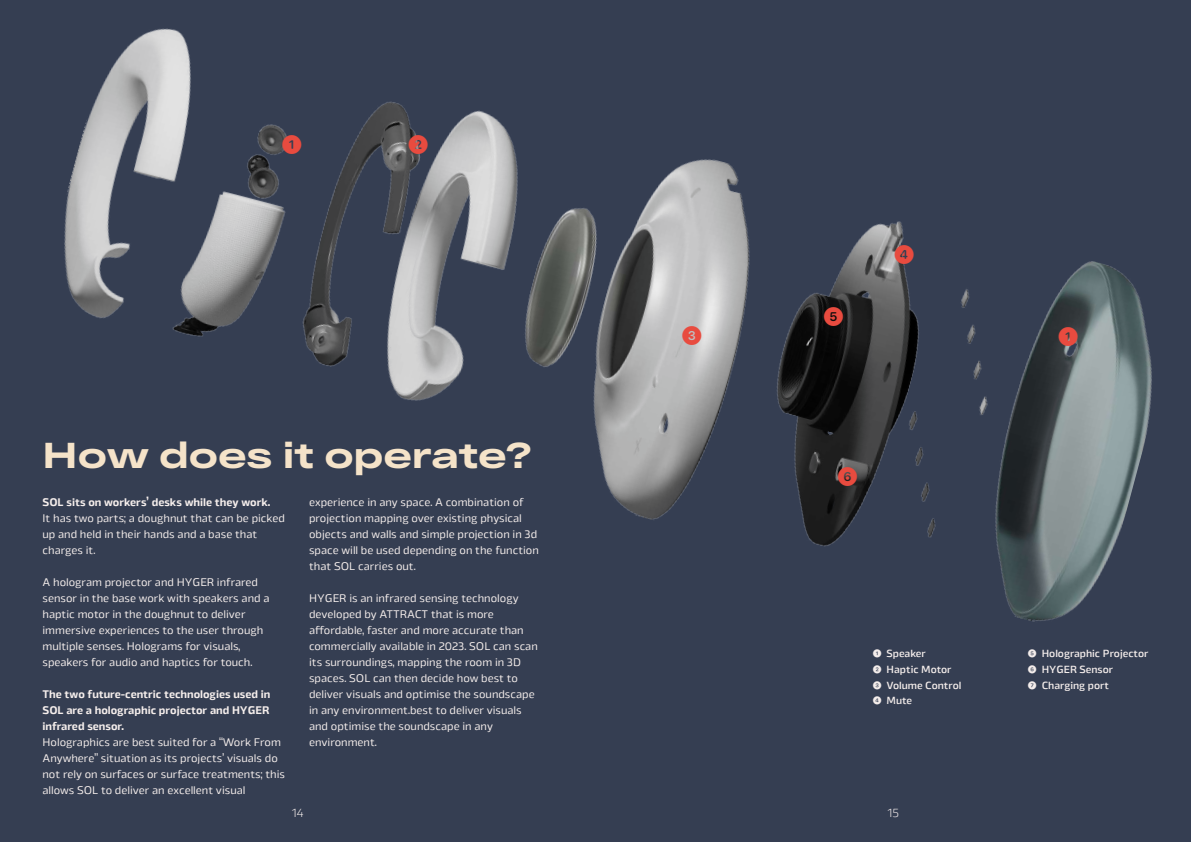
<style>
.page{position:relative;width:1191px;height:842px;background:#353e52}
.page>*{position:absolute;margin:0;border:0;box-sizing:border-box;transform-origin:0 0}
.t1{font:800 36px "RF Dewi Expanded";color:#f5e3c9}
.t2{font:italic 24px "SF Pro";color:#e84b3f}
.t3{font:300 12px "Byker";color:#f5eeec}
.t4{font:300 12px "Byker";color:#f5eded}
.t5{font:11px/16px "Byker";color:#f5eeec}
.t6{font:700 11px/16px "Byker";color:#f5eeec;text-align:justify}
.t7{font:500 10.3px/15.8px "Byker";color:#f4edeb}
.t8{font:10.3px/15.8px "SF Pro";color:#f4edeb;text-align:justify}
</style>
<div class="page">
<img style="left:64px;top:28px;width:1088px;height:594px">
<h2 class="t2" style="left:281px;top:131px;width:24px">❶</h2>
<h2 class="t2" style="left:407px;top:131px;width:24px">❷</h2>
<h1 class="t1" style="left:43px;top:433px;width:490px">How does it operate?</h1>
<p class="t6" style="left:43px;top:493px;width:229px">SOL sits on workers’ desks while they work.</p>
<p class="t5" style="left:43px;top:510px;width:244px">It has two parts; a doughnut that can be picked up and held in their hands and a base that charges it.</p>
<p class="t5" style="left:43px;top:574px;width:228px">A hologram projector and HYGER infrared sensor in the base work with speakers and a haptic motor in the doughnut to deliver immersive experiences to the user through multiple senses. Holograms for visuals, speakers for audio and haptics for touch.</p>
<p class="t6" style="left:43px;top:685px;width:229px">The two future-centric technologies used in SOL are a holographic projector and HYGER infrared sensor.</p>
<p class="t5" style="left:43px;top:734px;width:244px">Holographics are best suited for a “Work From Anywhere” situation as its projects’ visuals do not rely on surfaces or surface treatments; this allows SOL to deliver an excellent visual</p>
<p class="t5" style="left:309px;top:494px;width:231px">experience in any space. A combination of projection mapping over existing physical objects and walls and simple projection in 3d space will be used depending on the function that SOL carries out.</p>
<p class="t5" style="left:309px;top:590px;width:230px">HYGER is an infrared sensing technology developed by ATTRACT that is more affordable, faster and more accurate than commercially available in 2023. SOL can scan its surroundings, mapping the room in 3D spaces. SOL can then decide how best to deliver visuals and optimise the soundscape in any environment.best to deliver visuals and optimise the soundscape in any environment.</p>
<h2 class="t2" style="left:681px;top:322px;width:24px">❸</h2>
<h2 class="t2" style="left:822px;top:302px;width:24px">❺</h2>
<h2 class="t2" style="left:893px;top:240px;width:24px">❹</h2>
<h2 class="t2" style="left:836px;top:463px;width:24px">❻</h2>
<h2 class="t2" style="left:1057px;top:322px;width:24px">❶</h2>
<p class="t8" style="left:872px;top:645px;width:11px">❶<br>❷<br>❸<br>❹</p>
<p class="t7" style="left:886px;top:645px;width:76px">Speaker<br>Haptic Motor<br>Volume Control<br>Mute</p>
<p class="t7" style="left:1041px;top:645px;width:108px">Holographic Projector<br>HYGER Sensor<br>Charging port</p>
<p class="t8" style="left:1027px;top:646px;width:11px">❺<br>❻<br>❼</p>
<p class="t3" style="left:292px;top:804px;width:13px">14</p>
<p class="t4" style="left:887px;top:804px;width:13px">15</p>
</div>
